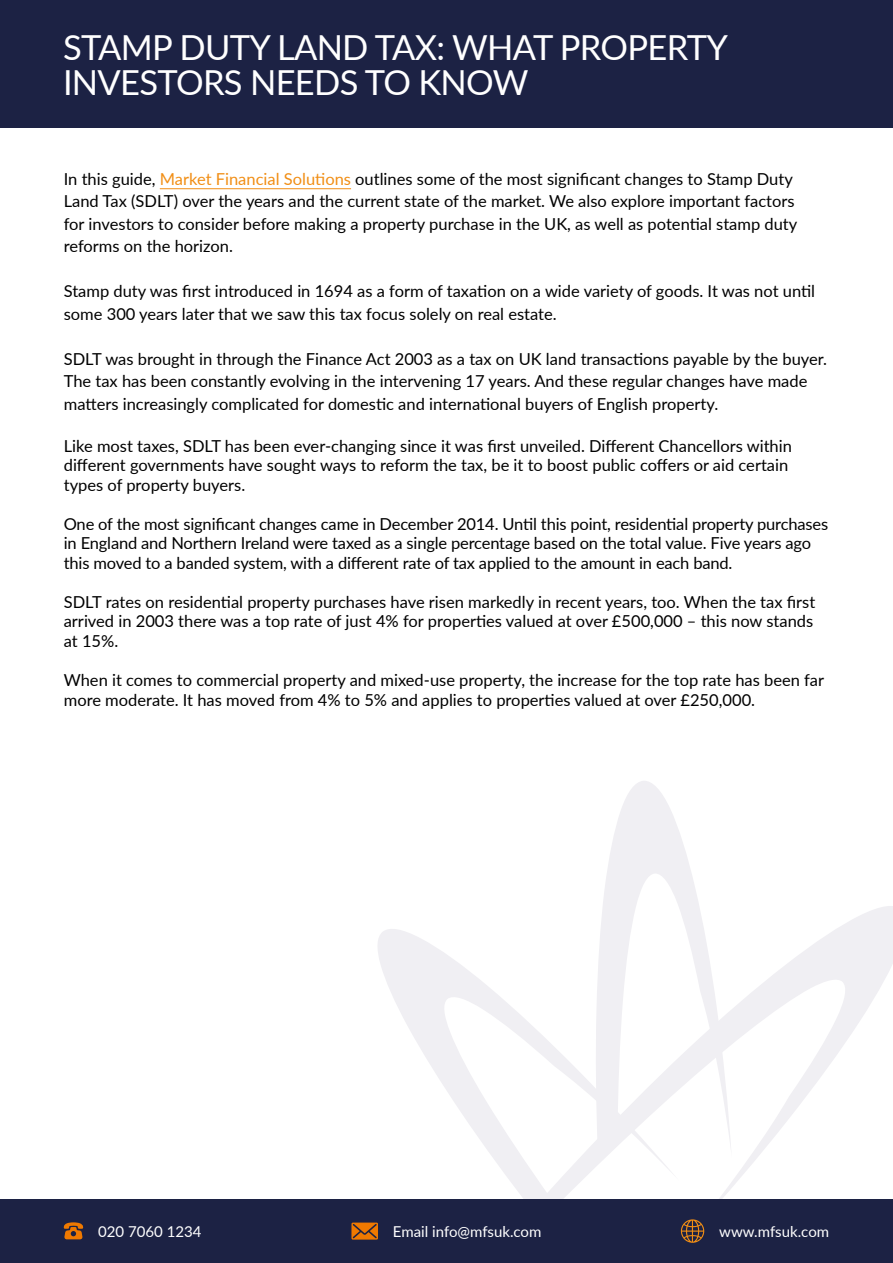
<style>
.page{position:relative;width:893px;height:1263px;background:#fff}
.page>*{position:absolute;margin:0;border:0;box-sizing:border-box;transform-origin:0 0}
.t1{font:34.5px/34.5px "Lato";letter-spacing:-.02em;color:#fff}
.t2{font:16.5px/19.5px "Lato";color:#000}
.t3{font:15px "Lato";color:#fff}
.s1{color:#f18e15}
</style>
<div class="page">
<svg style="left:719px;top:906px;width:174px;height:293px"></svg>
<svg style="left:378px;top:929px;width:292px;height:270px"></svg>
<svg style="left:595px;top:781px;width:137px;height:376px"></svg>
<div style="left:0;top:0;width:893px;height:128px;background:#1c2244"></div>
<div style="left:0;top:1199px;width:893px;height:64px;background:#1c2244"></div>
<svg style="left:351px;top:1222px;width:27px;height:17px"></svg>
<svg style="left:64px;top:1222px;width:19px;height:17px"></svg>
<svg style="left:681px;top:1219px;width:23px;height:24px"></svg>
<hr style="left:160px;top:188px;width:191px;height:1px;background:#f18e15">
<h1 class="t1" style="left:63px;top:29px;width:666px">STAMP DUTY LAND TAX: WHAT PROPERTY<br>INVESTORS NEEDS TO KNOW</h1>
<p class="t2" style="left:64px;top:167px;width:735px;line-height:22.5px">In this guide, <span class="s1">Market Financial Solutions</span> outlines some of the most significant changes to Stamp Duty Land Tax (SDLT) over the years and the current state of the market. We also explore important factors for investors to consider before making a property purchase in the UK, as well as potential stamp duty reforms on the horizon.</p>
<p class="t2" style="left:64px;top:279px;width:753px;line-height:22.5px">Stamp duty was first introduced in 1694 as a form of taxation on a wide variety of goods. It was not until some 300 years later that we saw this tax focus solely on real estate.</p>
<p class="t2" style="left:64px;top:347px;width:765px;line-height:22.5px">SDLT was brought in through the Finance Act 2003 as a tax on UK land transactions payable by the buyer.<br>The tax has been constantly evolving in the intervening 17 years. And these regular changes have made matters increasingly complicated for domestic and international buyers of English property.</p>
<p class="t2" style="left:64px;top:435px;width:730px">Like most taxes, SDLT has been ever-changing since it was first unveiled. Different Chancellors within different governments have sought ways to reform the tax, be it to boost public coffers or aid certain types of property buyers.</p>
<p class="t2" style="left:64px;top:513px;width:766px">One of the most significant changes came in December 2014. Until this point, residential property purchases in England and Northern Ireland were taxed as a single percentage based on the total value. Five years ago this moved to a banded system, with a different rate of tax applied to the amount in each band.</p>
<p class="t2" style="left:64px;top:591px;width:753px;text-align:justify">SDLT rates on residential property purchases have risen markedly in recent years, too. When the tax first arrived in 2003 there was a top rate of just 4% for properties valued at over £500,000 – this now stands at 15%.</p>
<p class="t2" style="left:64px;top:669px;width:762px">When it comes to commercial property and mixed-use property, the increase for the top rate has been far more moderate. It has moved from 4% to 5% and applies to properties valued at over £250,000.</p>
<p class="t3" style="left:98px;top:1221px;width:105px">020 7060 1234</p>
<p class="t3" style="left:393px;top:1221px;width:150px">Email info@mfsuk.com</p>
<p class="t3" style="left:719px;top:1221px;width:111px">www.mfsuk.com</p>
</div>
